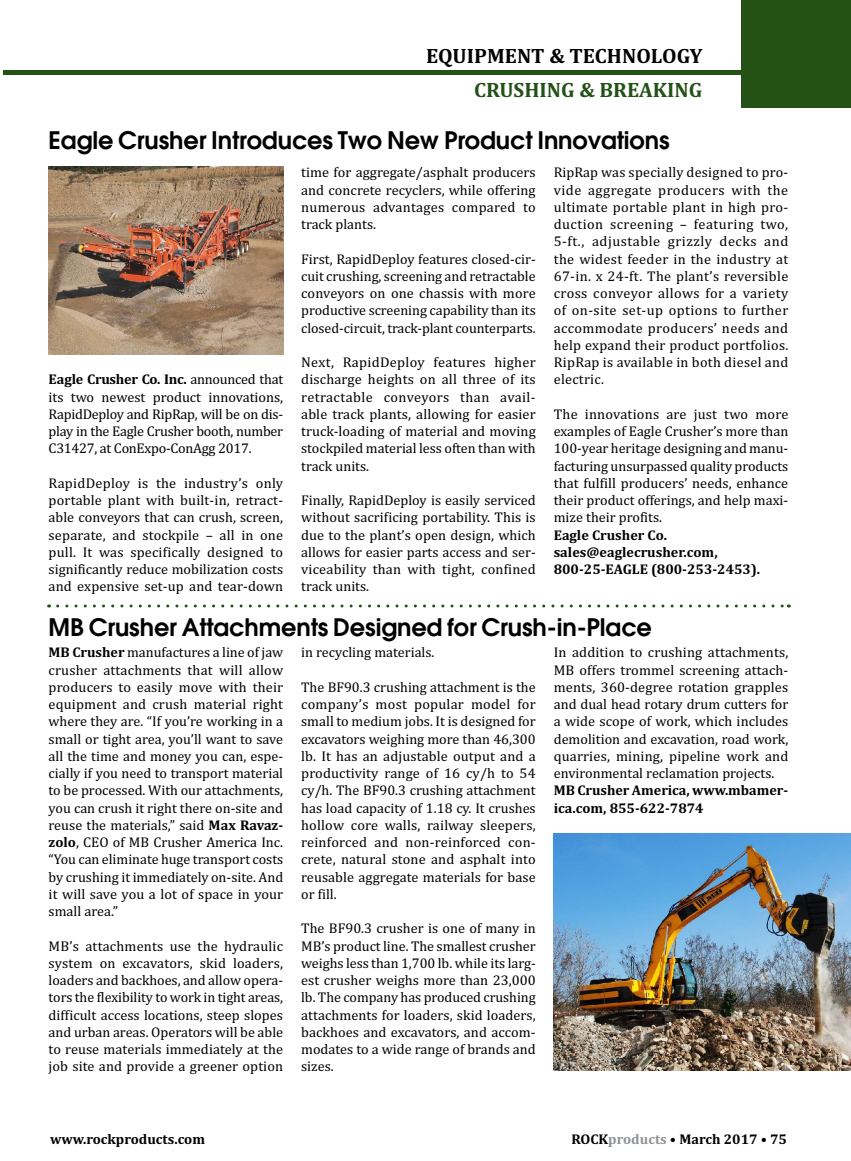
<style>
.page{position:relative;width:851px;height:1161px;background:#fff}
.page>*{position:absolute;margin:0;border:0;box-sizing:border-box;transform-origin:0 0}
.t1{font:600 24px "Avant Garde";letter-spacing:-.005em;color:#000}
.t2{font:700 21px/34.5px "Cambria";color:#000;text-align:right}
.t3{font:14.25px/17.2px "Cambria";color:#000;text-align:justify}
.t4{font:700 14.25px "Cambria";color:#000}
.s1{color:#235116}
.s2{font-weight:700}
.s3{color:#8f9295}
</style>
<div class="page">
<img style="left:554px;top:834px;width:296px;height:237px">
<img style="left:49px;top:166px;width:235px;height:188px">
<div style="left:741px;top:0;width:109px;height:108px;background:#235116"></div>
<hr style="left:3px;top:71px;width:847px;height:4px;background:#235116">
<svg style="left:58px;top:605px;width:731px;height:3px"></svg>
<p class="t2" style="left:426px;top:38px;width:278px">EQUIPMENT &amp; TECHNOLOGY<br><span class="s1">CRUSHING &amp; BREAKING</span></p>
<p class="t1" style="left:49px;top:125px;width:622px">Eagle Crusher Introduces Two New Product Innovations</p>
<p class="t3" style="left:49px;top:371px;width:236px"><span class="s2">Eagle Crusher Co. Inc.</span> announced that its two newest product innovations, RapidDeploy and RipRap, will be on dis&shy;play in the Eagle Crusher booth, number C31427, at ConExpo-ConAgg 2017.</p>
<p class="t3" style="left:49px;top:474px;width:236px">RapidDeploy is the industry’s only portable plant with built-in, retract&shy;able conveyors that can crush, screen, separate, and stockpile – all in one pull. It was specifically designed to significantly reduce mobilization costs and expensive set-up and tear-down</p>
<p class="t3" style="left:301px;top:164px;width:236px">time for aggregate/asphalt producers and concrete recyclers, while offering numerous advantages compared to track plants.</p>
<p class="t3" style="left:301px;top:250px;width:236px">First, RapidDeploy features closed-cir&shy;cuit crushing, screening and retractable conveyors on one chassis with more productive screening capability than its closed-circuit, track-plant counterparts.</p>
<p class="t3" style="left:301px;top:353px;width:236px">Next, RapidDeploy features higher discharge heights on all three of its retractable conveyors than avail&shy;able track plants, allowing for easier truck-loading of material and moving stockpiled material less often than with track units.</p>
<p class="t3" style="left:301px;top:491px;width:236px">Finally, RapidDeploy is easily serviced without sacrificing portability. This is due to the plant’s open design, which allows for easier parts access and ser&shy;viceability than with tight, confined track units.</p>
<p class="t3" style="left:553px;top:164px;width:236px">RipRap was specially designed to pro&shy;vide aggregate producers with the ultimate portable plant in high pro&shy;duction screening – featuring two, 5-ft., adjustable grizzly decks and the widest feeder in the industry at 67-in. x 24-ft. The plant’s reversible cross conveyor allows for a variety of on-site set-up options to further accommodate producers’ needs and help expand their product portfolios.<br>RipRap is available in both diesel and electric.</p>
<p class="t3" style="left:553px;top:405px;width:236px;text-align:left">The innovations are just two more examples of Eagle Crusher’s more than<br>100-year heritage designing and manu&shy;facturing unsurpassed quality products that fulfill producers’ needs, enhance their product offerings, and help maxi&shy;mize their profits.<br><span class="s2">Eagle Crusher Co. sales@eaglecrusher.com,<br>800-25-EAGLE (800-253-2453).</span></p>
<p class="t1" style="left:49px;top:612px;width:605px">MB Crusher Attachments Designed for Crush-in-Place</p>
<p class="t3" style="left:49px;top:644px;width:236px"><span class="s2">MB Crusher</span> manufactures a line of jaw crusher attachments that will allow producers to easily move with their equipment and crush material right where they are. “If you’re working in a small or tight area, you’ll want to save all the time and money you can, espe&shy;cially if you need to transport material to be processed. With our attachments, you can crush it right there on-site and reuse the materials,” said <span class="s2">Max Ravaz&shy;zolo</span>, CEO of MB Crusher America Inc. “You can eliminate huge transport costs by crushing it immediately on-site. And it will save you a lot of space in your small area.”</p>
<p class="t3" style="left:49px;top:937px;width:236px">MB’s attachments use the hydraulic system on excavators, skid loaders, loaders and backhoes, and allow opera&shy;tors the flexibility to work in tight areas, difficult access locations, steep slopes and urban areas. Operators will be able to reuse materials immediately at the job site and provide a greener option</p>
<p class="t3" style="left:301px;top:644px;width:135px">in recycling materials.</p>
<p class="t3" style="left:301px;top:678px;width:236px">The BF90.3 crushing attachment is the company’s most popular model for small to medium jobs. It is designed for excavators weighing more than 46,300 lb. It has an adjustable output and a productivity range of 16 cy/h to 54 cy/h. The BF90.3 crushing attachment has load capacity of 1.18 cy. It crushes hollow core walls, railway sleepers, reinforced and non-reinforced con&shy;crete, natural stone and asphalt into reusable aggregate materials for base or fill.</p>
<p class="t3" style="left:301px;top:920px;width:236px">The BF90.3 crusher is one of many in MB’s product line. The smallest crusher weighs less than 1,700 lb. while its larg&shy;est crusher weighs more than 23,000 lb. The company has produced crushing attachments for loaders, skid loaders, backhoes and excavators, and accom&shy;modates to a wide range of brands and sizes.</p>
<p class="t3" style="left:553px;top:644px;width:236px;text-align:left">In addition to crushing attachments, MB offers trommel screening attach&shy;ments, 360-degree rotation grapples and dual head rotary drum cutters for a wide scope of work, which includes demolition and excavation, road work, quarries, mining, pipeline work and environmental reclamation projects.<br><span class="s2">MB Crusher America, www.mbamer&shy;ica.com, 855-622-7874</span></p>
<p class="t4" style="left:50px;top:1130px;width:156px">www.rockproducts.com</p>
<p class="t4" style="left:571px;top:1130px;width:217px">ROCK<span class="s3">products</span> • March 2017 • 75</p>
</div>
